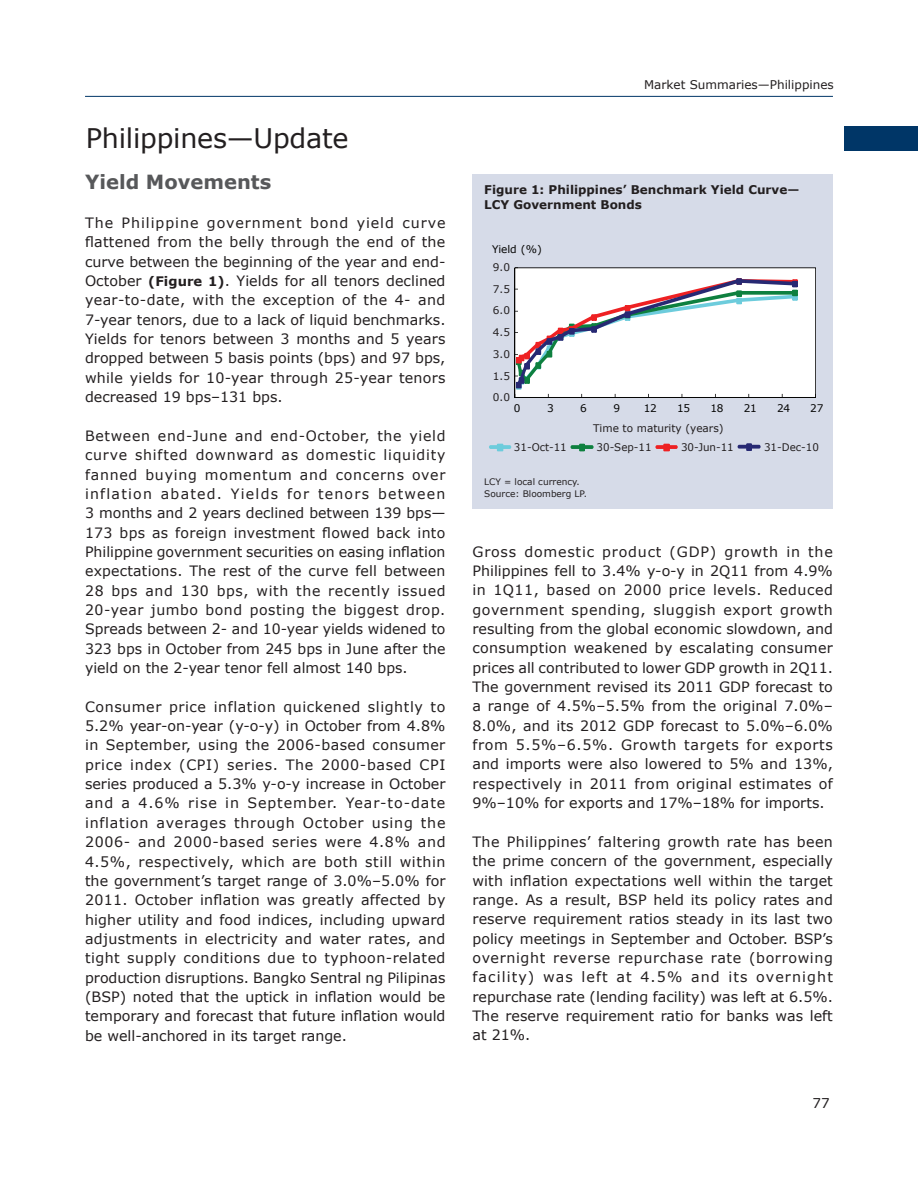
<style>
.page{position:relative;width:918px;height:1188px;background:#fff}
.page>*{position:absolute;margin:0;border:0;box-sizing:border-box;transform-origin:0 0}
.t1{font:27px "Verdana";letter-spacing:-.01em;color:#231f20}
.t2{font:700 19.5px "Verdana";color:#57585a}
.t3{font:14.25px/19.4px "Verdana";color:#231f20;text-align:justify}
.t4{font:13.5px "Verdana";color:#231f20}
.t5{font:700 12px/15px "Verdana";color:#231f20}
.t6{font:12px "Verdana";color:#231f20}
.t7{font:10.5px/21.8px "Verdana";color:#231f20;text-align:justify}
.t8{font:10.5px "Verdana";letter-spacing:-.015em;color:#050504}
.t9{font:9px/12px "Verdana";color:#231f20}
.s1{font-weight:700;font-size:13.2px}
</style>
<div class="page">
<hr style="left:85px;top:96px;width:748px;height:1px;background:#003667">
<div style="left:472px;top:174px;width:361px;height:335px;background:#d6dbe8"></div>
<svg style="left:489px;top:445px;width:22px;height:4px"></svg>
<svg style="left:496px;top:443px;width:9px;height:9px"></svg>
<svg style="left:571px;top:445px;width:23px;height:4px"></svg>
<svg style="left:578px;top:443px;width:8px;height:9px"></svg>
<svg style="left:655px;top:445px;width:23px;height:4px"></svg>
<svg style="left:662px;top:443px;width:9px;height:9px"></svg>
<svg style="left:738px;top:445px;width:23px;height:4px"></svg>
<svg style="left:745px;top:443px;width:8px;height:8px"></svg>
<svg style="left:514px;top:267px;width:302px;height:131px;background:#e9e9ea"></svg>
<div style="left:844px;top:126px;width:74px;height:25px;background:#003667"></div>
<h1 class="t1" style="left:86px;top:121px;width:264px">Philippines—Update</h1>
<h2 class="t2" style="left:85px;top:170px;width:188px">Yield Movements</h2>
<p class="t3" style="left:85px;top:213px;width:362px">The Philippine government bond yield curve flattened from the belly through the end of the curve between the beginning of the year and end-October <span class="s1">(Figure 1)</span>. Yields for all tenors declined year-to-date, with the exception of the 4- and 7-year tenors, due to a lack of liquid benchmarks.<br>Yields for tenors between 3 months and 5 years dropped between 5 basis points (bps) and 97 bps, while yields for 10-year through 25-year tenors decreased 19 bps–131 bps.</p>
<p class="t3" style="left:85px;top:426px;width:362px">Between end-June and end-October, the yield curve shifted downward as domestic liquidity fanned buying momentum and concerns over inflation abated. Yields for tenors between 3 months and 2 years declined between 139 bps— 173 bps as foreign investment flowed back into Philippine government securities on easing inflation expectations. The rest of the curve fell between 28 bps and 130 bps, with the recently issued 20-year jumbo bond posting the biggest drop.<br>Spreads between 2- and 10-year yields widened to 323 bps in October from 245 bps in June after the yield on the 2-year tenor fell almost 140 bps.</p>
<p class="t3" style="left:85px;top:696px;width:362px">Consumer price inflation quickened slightly to 5.2% year-on-year (y-o-y) in October from 4.8% in September, using the 2006-based consumer price index (CPI) series. The 2000-based CPI series produced a 5.3% y-o-y increase in October and a 4.6% rise in September. Year-to-date inflation averages through October using the 2006- and 2000-based series were 4.8% and 4.5%, respectively, which are both still within the government’s target range of 3.0%–5.0% for 2011. October inflation was greatly affected by higher utility and food indices, including upward adjustments in electricity and water rates, and tight supply conditions due to typhoon-related production disruptions. Bangko Sentral ng Pilipinas (BSP) noted that the uptick in inflation would be temporary and forecast that future inflation would be well-anchored in its target range.</p>
<p class="t6" style="left:644px;top:77px;width:191px">Market Summaries—Philippines</p>
<p class="t5" style="left:484px;top:181px;width:317px">Figure 1: Philippines’ Benchmark Yield Curve—<br>LCY Government Bonds</p>
<p class="t8" style="left:492px;top:242px;width:51px">Yield (%)</p>
<p class="t7" style="left:493px;top:256px;width:19px">9.0<br>7.5<br>6.0<br>4.5<br>3.0<br>1.5<br>0.0</p>
<p class="t8" style="left:514px;top:402px;width:8px">0</p>
<p class="t8" style="left:547px;top:402px;width:8px">3</p>
<p class="t8" style="left:580px;top:402px;width:8px">6</p>
<p class="t8" style="left:614px;top:402px;width:8px">9</p>
<p class="t8" style="left:644px;top:402px;width:15px">12</p>
<p class="t8" style="left:677px;top:402px;width:15px">15</p>
<p class="t8" style="left:710px;top:402px;width:15px">18</p>
<p class="t8" style="left:744px;top:402px;width:15px">21</p>
<p class="t8" style="left:777px;top:402px;width:15px">24</p>
<p class="t8" style="left:810px;top:402px;width:15px">27</p>
<p class="t7" style="left:593px;top:416px;width:132px">Time to maturity (years)</p>
<p class="t7" style="left:514px;top:436px;width:54px">31-Oct-11</p>
<p class="t7" style="left:597px;top:436px;width:56px">30-Sep-11</p>
<p class="t7" style="left:681px;top:436px;width:54px">30-Jun-11</p>
<p class="t7" style="left:764px;top:436px;width:56px">31-Dec-10</p>
<p class="t9" style="left:484px;top:475px;width:104px">LCY = local currency.<br>Source: Bloomberg LP.</p>
<p class="t3" style="left:472px;top:541px;width:362px">Gross domestic product (GDP) growth in the Philippines fell to 3.4% y-o-y in 2Q11 from 4.9% in 1Q11, based on 2000 price levels. Reduced government spending, sluggish export growth resulting from the global economic slowdown, and consumption weakened by escalating consumer prices all contributed to lower GDP growth in 2Q11.<br>The government revised its 2011 GDP forecast to a range of 4.5%–5.5% from the original 7.0%– 8.0%, and its 2012 GDP forecast to 5.0%–6.0% from 5.5%–6.5%. Growth targets for exports and imports were also lowered to 5% and 13%, respectively in 2011 from original estimates of 9%–10% for exports and 17%–18% for imports.</p>
<p class="t3" style="left:472px;top:831px;width:362px">The Philippines’ faltering growth rate has been the prime concern of the government, especially with inflation expectations well within the target range. As a result, BSP held its policy rates and reserve requirement ratios steady in its last two policy meetings in September and October. BSP’s overnight reverse repurchase rate (borrowing facility) was left at 4.5% and its overnight repurchase rate (lending facility) was left at 6.5%.<br>The reserve requirement ratio for banks was left at 21%.</p>
<p class="t4" style="left:812px;top:1095px;width:19px">77</p>
</div>
